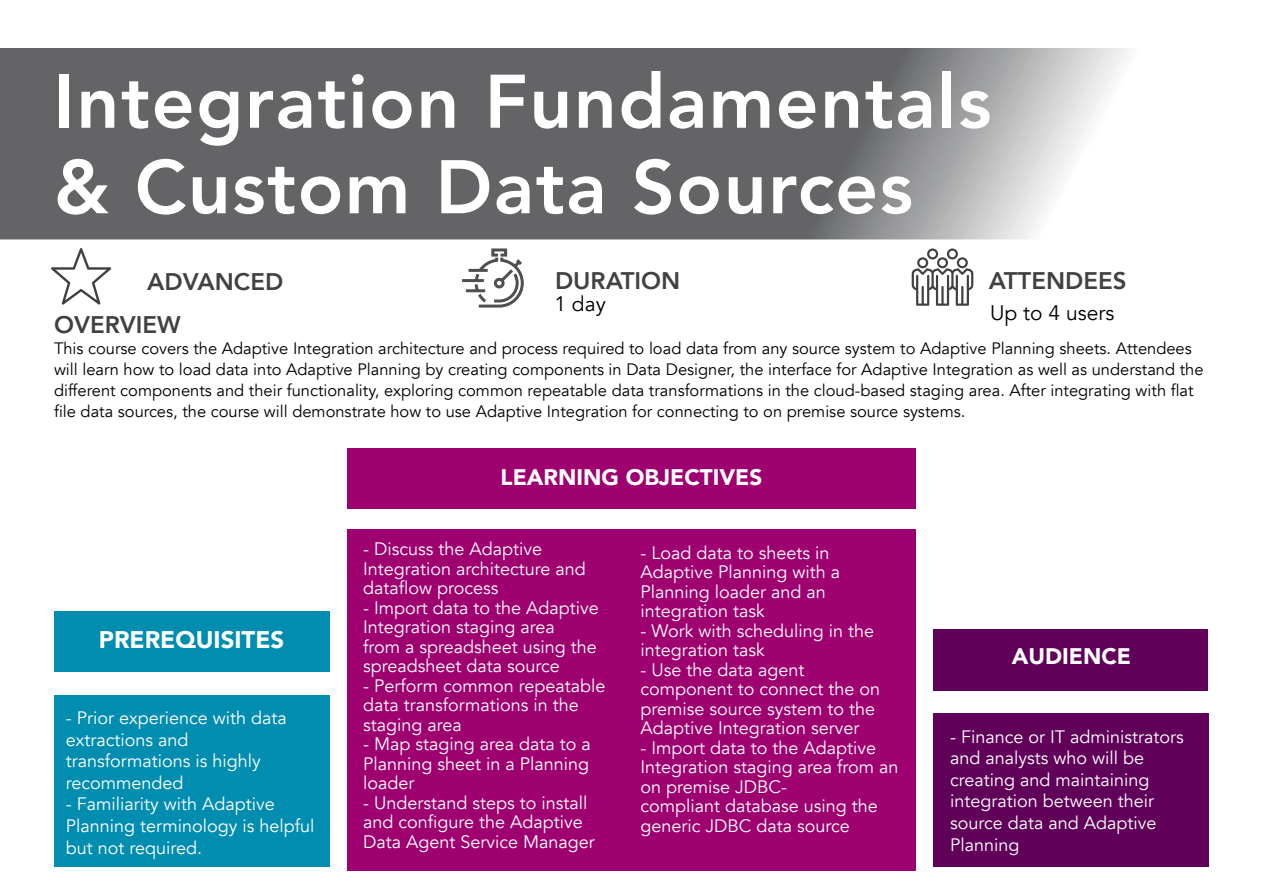
<style>
.page{position:relative;width:1263px;height:893px;background:#fff}
.page>*{position:absolute;margin:0;border:0;box-sizing:border-box;transform-origin:0 0}
.t1{font:800 75px/85.5px "Avenir";letter-spacing:.02em;color:#fff}
.t2{font:800 24px "Avenir";color:#414042}
.t3{font:900 24px "Avenir";color:#fff}
.t4{font:900 22.5px "Avenir";color:#fff}
.t5{font:21px "Avenir";color:#000}
.t6{font:18px/19.5px "Avenir";color:#fff}
.t7{font:16.5px/21px "Avenir";color:#000}
</style>
<div class="page">
<svg style="left:0;top:48px;width:1127px;height:191px;background:#78787a"></svg>
<div style="left:54px;top:695px;width:275px;height:172px;background:#008db0"></div>
<div style="left:54px;top:611px;width:275px;height:61px;background:#008db0"></div>
<div style="left:347px;top:448px;width:569px;height:60px;background:#9f0070"></div>
<div style="left:934px;top:629px;width:274px;height:62px;background:#600059"></div>
<div style="left:347px;top:529px;width:569px;height:341px;background:#9f0070"></div>
<div style="left:934px;top:713px;width:275px;height:154px;background:#600059"></div>
<svg style="left:51px;top:248px;width:60px;height:57px"></svg>
<svg style="left:462px;top:248px;width:62px;height:60px"></svg>
<svg style="left:912px;top:248px;width:61px;height:58px"></svg>
<h1 class="t1" style="left:54px;top:59px;width:939px">Integration Fundamentals &amp; Custom Data Sources</h1>
<h2 class="t2" style="left:147px;top:263px;width:137px">ADVANCED</h2>
<h2 class="t2" style="left:555px;top:262px;width:127px">DURATION</h2>
<h2 class="t2" style="left:989px;top:262px;width:139px">ATTENDEES</h2>
<p class="t5" style="left:990px;top:300px;width:126px">Up to 4 users</p>
<p class="t5" style="left:554px;top:291px;width:53px">1 day</p>
<h2 class="t2" style="left:54px;top:306px;width:128px">OVERVIEW</h2>
<p class="t7" style="left:54px;top:338px;width:1151px">This course covers the Adaptive Integration architecture and process required to load data from any source system to Adaptive Planning sheets. Attendees will learn how to load data into Adaptive Planning by creating components in Data Designer, the interface for Adaptive Integration as well as understand the different components and their functionality, exploring common repeatable data transformations in the cloud-based staging area. After integrating with flat file data sources, the course will demonstrate how to use Adaptive Integration for connecting to on premise source systems.</p>
<h2 class="t3" style="left:99px;top:619px;width:187px">PREREQUISITES</h2>
<p class="t6" style="left:66px;top:707px;width:222px;line-height:21.6px">- Prior experience with data extractions and transformations is highly recommended</p>
<p class="t6" style="left:66px;top:794px;width:250px;line-height:21.6px">- Familiarity with Adaptive<br>Planning terminology is helpful but not required.</p>
<p class="t4" style="left:501px;top:458px;width:263px">LEARNING OBJECTIVES</p>
<p class="t6" style="left:363px;top:539px;width:224px">- Discuss the Adaptive<br>Integration architecture and dataflow process</p>
<p class="t6" style="left:363px;top:598px;width:237px">- Import data to the Adaptive<br>Integration staging area<br>from a spreadsheet using the spreadsheet data source</p>
<p class="t6" style="left:363px;top:676px;width:244px">- Perform common repeatable data transformations in the staging area</p>
<p class="t6" style="left:363px;top:734px;width:229px;text-align:justify">- Map staging area data to a Planning sheet in a Planning loader</p>
<p class="t6" style="left:363px;top:793px;width:233px">- Understand steps to install and configure the Adaptive<br>Data Agent Service Manager</p>
<p class="t6" style="left:640px;top:543px;width:201px">- Load data to sheets in<br>Adaptive Planning with a<br>Planning loader and an integration task</p>
<p class="t6" style="left:640px;top:621px;width:235px">- Work with scheduling in the integration task</p>
<p class="t6" style="left:640px;top:660px;width:241px">- Use the data agent component to connect the on premise source system to the<br>Adaptive Integration server</p>
<p class="t6" style="left:640px;top:738px;width:260px">- Import data to the Adaptive<br>Integration staging area from an on premise JDBC-<br>compliant database using the generic JDBC data source</p>
<p class="t4" style="left:1012px;top:637px;width:121px">AUDIENCE</p>
<p class="t6" style="left:950px;top:726px;width:235px;line-height:21.6px">- Finance or IT administrators and analysts who will be creating and maintaining integration between their source data and Adaptive<br>Planning</p>
</div>
